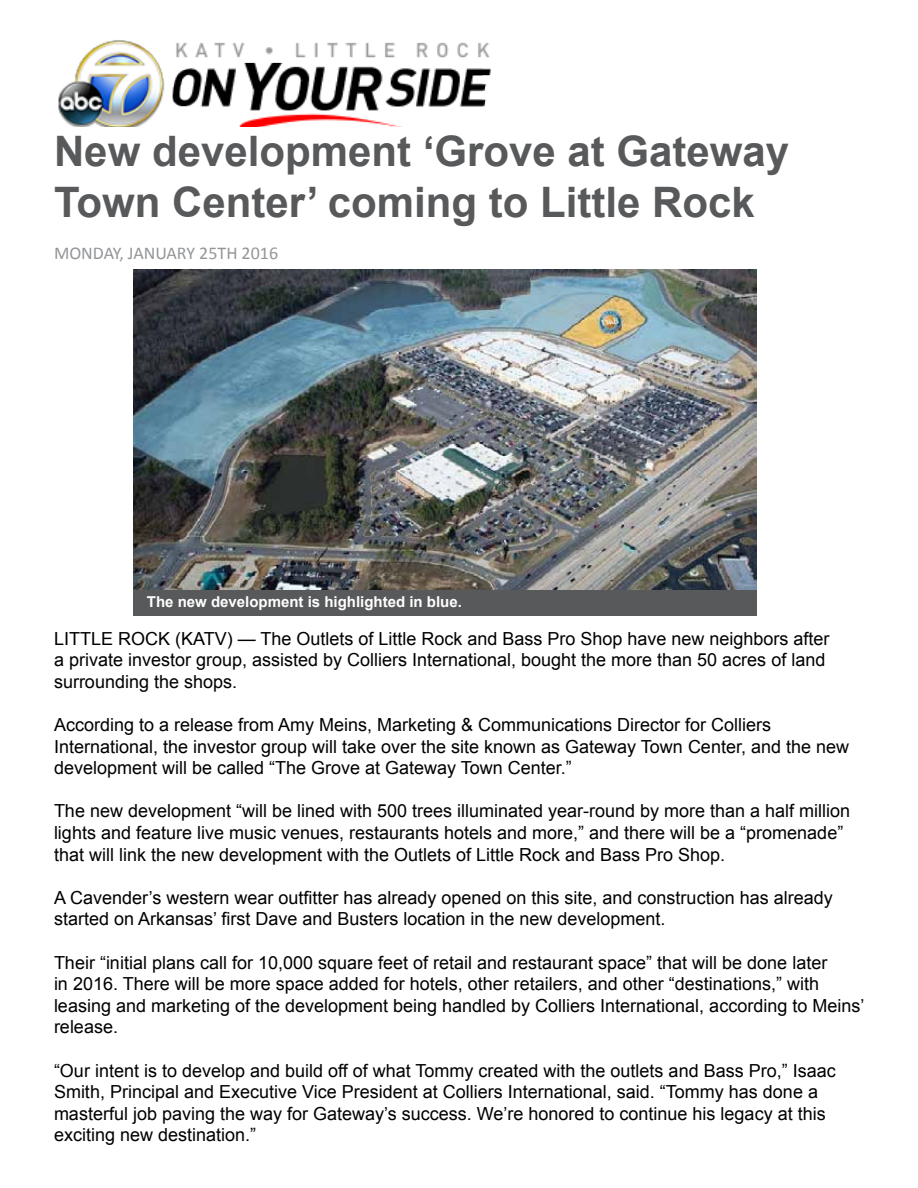
<style>
.page{position:relative;width:918px;height:1188px;background:#fff}
.page>*{position:absolute;margin:0;border:0;box-sizing:border-box;transform-origin:0 0}
.t1{font:700 42px/50.4px "Arial";color:#58595b}
.t2{font:18px/21.6px "Arial";color:#000}
.t3{font:18px "Calibri";color:#939598}
.t4{font:700 15px "Arial";color:#fff}
</style>
<div class="page">
<div style="left:133px;top:590px;width:623px;height:26px;background:#58595b"></div>
<img style="left:58px;top:40px;width:433px;height:87px">
<img style="left:133px;top:270px;width:623px;height:319px">
<h1 class="t1" style="left:54px;top:128px;width:737px">New development ‘Grove at Gateway<br>Town Center’ coming to Little Rock</h1>
<p class="t3" style="left:54px;top:242px;width:226px">MONDAY, JANUARY 25TH 2016</p>
<p class="t4" style="left:147px;top:592px;width:317px">The new development is highlighted in blue.</p>
<p class="t2" style="left:54px;top:628px;width:777px">LITTLE ROCK (KATV) — The Outlets of Little Rock and Bass Pro Shop have new neighbors after a private investor group, assisted by Colliers International, bought the more than 50 acres of land surrounding the shops.</p>
<p class="t2" style="left:54px;top:714px;width:797px">According to a release from Amy Meins, Marketing &amp; Communications Director for Colliers<br>International, the investor group will take over the site known as Gateway Town Center, and the new development will be called “The Grove at Gateway Town Center.”</p>
<p class="t2" style="left:54px;top:800px;width:798px">The new development “will be lined with 500 trees illuminated year-round by more than a half million lights and feature live music venues, restaurants hotels and more,” and there will be a “promenade” that will link the new development with the Outlets of Little Rock and Bass Pro Shop.</p>
<p class="t2" style="left:54px;top:887px;width:780px">A Cavender’s western wear outfitter has already opened on this site, and construction has already started on Arkansas’ first Dave and Busters location in the new development.</p>
<p class="t2" style="left:54px;top:952px;width:812px">Their “initial plans call for 10,000 square feet of retail and restaurant space” that will be done later<br>in 2016. There will be more space added for hotels, other retailers, and other “destinations,” with leasing and marketing of the development being handled by Colliers International, according to Meins’ release.</p>
<p class="t2" style="left:54px;top:1060px;width:783px">“Our intent is to develop and build off of what Tommy created with the outlets and Bass Pro,” Isaac Smith, Principal and Executive Vice President at Colliers International, said. “Tommy has done a masterful job paving the way for Gateway’s success. We’re honored to continue his legacy at this exciting new destination.”</p>
</div>
